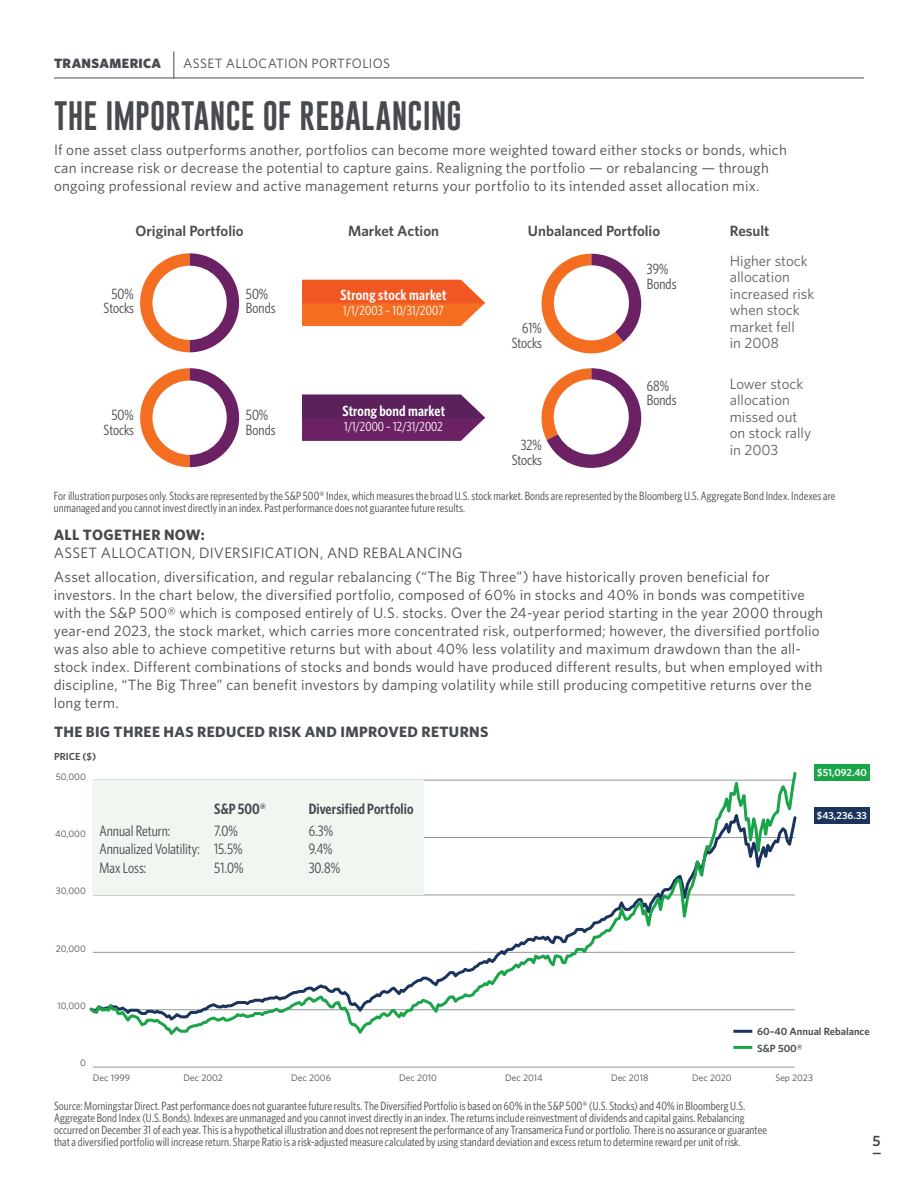
<style>
.page{position:relative;width:918px;height:1188px;background:#fff}
.page>*{position:absolute;margin:0;border:0;box-sizing:border-box;transform-origin:0 0}
.t1{font:30px "Gobold";letter-spacing:.005em;color:#474a4e}
.t2{font:15px/18px "Whitney";letter-spacing:.015em;color:#474a4e}
.t3{font:15px "Whitney Condensed";color:#474a4e}
.t4{font:700 15px "Whitney";letter-spacing:.02em;color:#474a4e}
.t5{font:600 15px "Whitney Condensed";letter-spacing:.005em;color:#474a4e}
.t6{font:600 15px "Whitney";color:#474a4e}
.t7{font:14.85px/16.5px "Whitney";color:#5f5f62}
.t8{font:14.85px/14.9px "Whitney Condensed";color:#474a4e}
.t9{font:600 14.85px "Whitney";color:#474a4e}
.t10{font:600 14.85px "Whitney Condensed";letter-spacing:.01em;color:#fff}
.t11{font:13.5px "Whitney";letter-spacing:.02em;color:#474a4e}
.t12{font:900 13.5px "Whitney";letter-spacing:.03em;color:#474a4e}
.t13{font:13.2px "Whitney Condensed";letter-spacing:.01em;color:#fff}
.t14{font:12px/12px "Whitney Condensed";letter-spacing:.01em;color:#474a4e}
.t15{font:600 10.5px/16.2px "Whitney";color:#474a4e}
.t16{font:600 10.2px "Whitney";color:#fff}
.t17{font:600 10.2px "Whitney";color:#474a4e}
.t18{font:9.45px "Whitney";color:#474a4e}
</style>
<div class="page">
<svg style="left:173px;top:51px;width:1px;height:27px"></svg>
<hr style="left:54px;top:78px;width:810px;height:1px;background:#474a4e">
<svg style="left:140px;top:253px;width:99px;height:99px"></svg>
<svg style="left:140px;top:368px;width:99px;height:99px"></svg>
<svg style="left:541px;top:368px;width:100px;height:100px"></svg>
<div style="left:554px;top:379px;width:75px;height:76px;background:#fff;border-radius:50%"></div>
<svg style="left:302px;top:280px;width:183px;height:46px;background:#f26c2f"></svg>
<svg style="left:302px;top:394px;width:183px;height:47px;background:#6e326b"></svg>
<svg style="left:541px;top:254px;width:100px;height:100px"></svg>
<div style="left:554px;top:265px;width:75px;height:75px;background:#fff;border-radius:50%"></div>
<div style="left:814px;top:764px;width:56px;height:17px;background:#1aa549"></div>
<div style="left:814px;top:807px;width:56px;height:17px;background:#1a345d"></div>
<hr style="left:93px;top:1067px;width:702px;height:1px;background:#939698">
<hr style="left:733px;top:1046px;width:19px;height:3px;background:#1aa549">
<svg style="left:89px;top:772px;width:708px;height:263px"></svg>
<p class="t12" style="left:54px;top:54px;width:109px">TRANSAMERICA</p>
<p class="t11" style="left:183px;top:54px;width:208px">ASSET ALLOCATION PORTFOLIOS</p>
<h1 class="t1" style="left:54px;top:96px;width:409px">THE IMPORTANCE OF REBALANCING</h1>
<p class="t2" style="left:54px;top:140px;width:734px">If one asset class outperforms another, portfolios can become more weighted toward either stocks or bonds, which can increase risk or decrease the potential to capture gains. Realigning the portfolio — or rebalancing — through ongoing professional review and active management returns your portfolio to its intended asset allocation mix.</p>
<p class="t9" style="left:136px;top:221px;width:110px">Original Portfolio</p>
<p class="t9" style="left:528px;top:221px;width:134px">Unbalanced Portfolio</p>
<p class="t9" style="left:730px;top:221px;width:41px">Result</p>
<p class="t7" style="left:730px;top:252px;width:86px">Higher stock allocation increased risk when stock market fell<br>in 2008</p>
<p class="t7" style="left:730px;top:375px;width:83px">Lower stock allocation missed out on stock rally in 2003</p>
<p class="t9" style="left:348px;top:221px;width:92px">Market Action</p>
<p class="t8" style="left:647px;top:261px;width:31px">39%<br>Bonds</p>
<p class="t8" style="left:104px;top:285px;width:32px;text-align:center">50%<br>Stocks</p>
<p class="t8" style="left:246px;top:285px;width:31px">50%<br>Bonds</p>
<p class="t10" style="left:341px;top:285px;width:107px">Strong stock market</p>
<p class="t13" style="left:343px;top:302px;width:102px">1/1/2003 – 10/31/2007</p>
<p class="t8" style="left:512px;top:320px;width:32px;text-align:right">61%<br>Stocks</p>
<p class="t8" style="left:647px;top:377px;width:31px">68%<br>Bonds</p>
<p class="t10" style="left:343px;top:401px;width:104px">Strong bond market</p>
<p class="t13" style="left:344px;top:418px;width:100px">1/1/2000 – 12/31/2002</p>
<p class="t8" style="left:104px;top:407px;width:32px;text-align:center">50%<br>Stocks</p>
<p class="t8" style="left:246px;top:407px;width:31px">50%<br>Bonds</p>
<p class="t8" style="left:512px;top:437px;width:32px;text-align:right">32%<br>Stocks</p>
<p class="t14" style="left:54px;top:489px;width:783px">For illustration purposes only. Stocks are represented by the S&amp;P 500® Index, which measures the broad U.S. stock market. Bonds are represented by the Bloomberg U.S. Aggregate Bond Index. Indexes are unmanaged and you cannot invest directly in an index. Past performance does not guarantee future results.</p>
<p class="t4" style="left:54px;top:524px;width:152px">ALL TOGETHER NOW:</p>
<p class="t2" style="left:54px;top:540px;width:718px;line-height:24.8px">ASSET ALLOCATION, DIVERSIFICATION, AND REBALANCING<br>Asset allocation, diversification, and regular rebalancing (“The Big Three”) have historically proven beneficial for</p>
<p class="t2" style="left:54px;top:586px;width:771px">investors. In the chart below, the diversified portfolio, composed of 60% in stocks and 40% in bonds was competitive with the S&amp;P 500® which is composed entirely of U.S. stocks. Over the 24-year period starting in the year 2000 through year-end 2023, the stock market, which carries more concentrated risk, outperformed; however, the diversified portfolio was also able to achieve competitive returns but with about 40% less volatility and maximum drawdown than the all&shy;stock index. Different combinations of stocks and bonds would have produced different results, but when employed with discipline, “The Big Three” can benefit investors by damping volatility while still producing competitive returns over the long term.</p>
<p class="t4" style="left:54px;top:721px;width:436px">THE BIG THREE HAS REDUCED RISK AND IMPROVED RETURNS</p>
<p class="t17" style="left:54px;top:750px;width:44px">PRICE ($)</p>
<p class="t18" style="left:56px;top:770px;width:32px">50,000</p>
<p class="t18" style="left:55px;top:828px;width:32px">40,000</p>
<p class="t18" style="left:56px;top:885px;width:31px">30,000</p>
<p class="t5" style="left:214px;top:799px;width:53px">S&amp;P 500®</p>
<p class="t5" style="left:309px;top:799px;width:106px">Diversified Portfolio</p>
<p class="t3" style="left:99px;top:821px;width:72px">Annual Return:</p>
<p class="t3" style="left:214px;top:821px;width:25px">7.0%</p>
<p class="t3" style="left:309px;top:821px;width:26px">6.3%</p>
<p class="t3" style="left:99px;top:840px;width:145px">Annualized Volatility: 15.5%</p>
<p class="t3" style="left:309px;top:840px;width:25px">9.4%</p>
<p class="t3" style="left:99px;top:858px;width:48px">Max Loss:</p>
<p class="t3" style="left:214px;top:858px;width:31px">51.0%</p>
<p class="t3" style="left:309px;top:858px;width:33px">30.8%</p>
<p class="t18" style="left:56px;top:942px;width:32px">20,000</p>
<p class="t18" style="left:57px;top:999px;width:30px">10,000</p>
<p class="t18" style="left:80px;top:1057px;width:7px">0</p>
<p class="t16" style="left:817px;top:766px;width:51px">$51,092.40</p>
<p class="t16" style="left:817px;top:809px;width:52px">$43,236.33</p>
<p class="t15" style="left:757px;top:1024px;width:114px">60–40 Annual Rebalance<br>S&amp;P 500®</p>
<p class="t18" style="left:93px;top:1071px;width:39px">Dec 1999</p>
<p class="t18" style="left:184px;top:1071px;width:41px">Dec 2002</p>
<p class="t18" style="left:291px;top:1071px;width:41px">Dec 2006</p>
<p class="t18" style="left:399px;top:1071px;width:39px">Dec 2010</p>
<p class="t18" style="left:505px;top:1071px;width:39px">Dec 2014</p>
<p class="t18" style="left:611px;top:1071px;width:39px">Dec 2018</p>
<p class="t18" style="left:692px;top:1071px;width:41px">Dec 2020</p>
<p class="t18" style="left:776px;top:1071px;width:39px">Sep 2023</p>
<p class="t14" style="left:54px;top:1099px;width:714px">Source: Morningstar Direct. Past performance does not guarantee future results. The Diversified Portfolio is based on 60% in the S&amp;P 500® (U.S. Stocks) and 40% in Bloomberg U.S.<br>Aggregate Bond Index (U.S. Bonds). Indexes are unmanaged and you cannot invest directly in an index. The returns include reinvestment of dividends and capital gains. Rebalancing occurred on December 31 of each year. This is a hypothetical illustration and does not represent the performance of any Transamerica Fund or portfolio. There is no assurance or guarantee that a diversified portfolio will increase return. Sharpe Ratio is a risk-adjusted measure calculated by using standard deviation and excess return to determine reward per unit of risk.</p>
<p class="t6" style="left:873px;top:1131px;width:10px">5</p>
</div>
